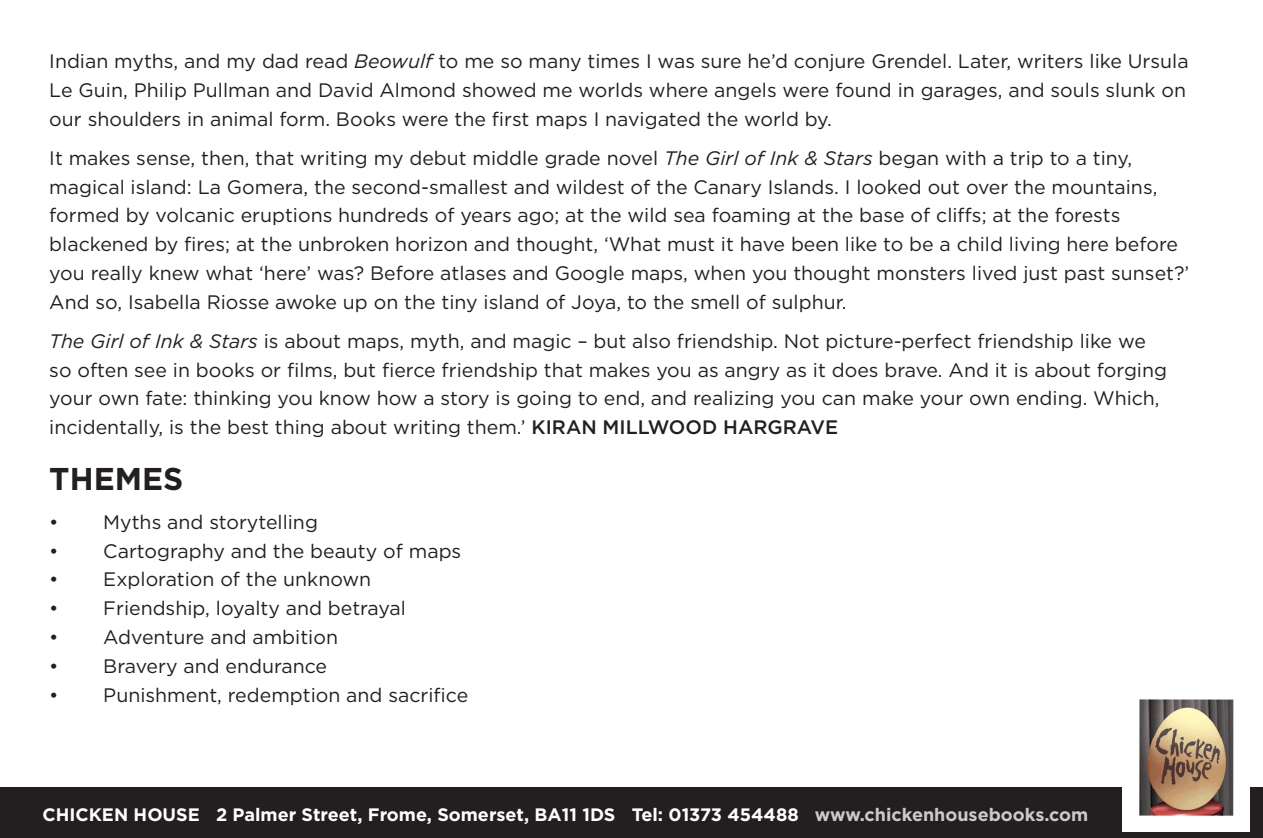
<style>
.page{position:relative;width:1263px;height:838px;background:#fff}
.page>*{position:absolute;margin:0;border:0;box-sizing:border-box;transform-origin:0 0}
.t1{font:700 31.5px "Gotham";color:#231f20}
.t2{font:19.5px/28.8px "Gotham";color:#231f20}
.t3{font:700 18px "Gotham";color:#fff}
.s1{font-style:italic}
.s2{font-weight:500}
.s3{color:#cdc9c8}
</style>
<div class="page">
<div style="left:0;top:787px;width:1263px;height:51px;background:#231f20"></div>
<img style="left:1122px;top:699px;width:127px;height:132px">
<p class="t2" style="left:49px;top:46px;width:1141px">Indian myths, and my dad read <span class="s1">Beowulf</span> to me so many times I was sure he’d conjure Grendel. Later, writers like Ursula<br>Le Guin, Philip Pullman and David Almond showed me worlds where angels were found in garages, and souls slunk on our shoulders in animal form. Books were the first maps I navigated the world by.</p>
<p class="t2" style="left:49px;top:143px;width:1141px">It makes sense, then, that writing my debut middle grade novel <span class="s1">The Girl of Ink &amp; Stars</span> began with a trip to a tiny, magical island: La Gomera, the second-smallest and wildest of the Canary Islands. I looked out over the mountains, formed by volcanic eruptions hundreds of years ago; at the wild sea foaming at the base of cliffs; at the forests blackened by fires; at the unbroken horizon and thought, ‘What must it have been like to be a child living here before you really knew what ‘here’ was? Before atlases and Google maps, when you thought monsters lived just past sunset?’ And so, Isabella Riosse awoke up on the tiny island of Joya, to the smell of sulphur.</p>
<p class="t2" style="left:49px;top:326px;width:1119px"><span class="s1">The Girl of Ink &amp; Stars</span> is about maps, myth, and magic – but also friendship. Not picture-perfect friendship like we so often see in books or films, but fierce friendship that makes you as angry as it does brave. And it is about forging your own fate: thinking you know how a story is going to end, and realizing you can make your own ending. Which, incidentally, is the best thing about writing them.’ <span class="s2">KIRAN MILLWOOD HARGRAVE</span></p>
<p class="t1" style="left:49px;top:458px;width:136px">THEMES</p>
<p class="t2" style="left:49px;top:507px;width:270px">• Myths and storytelling</p>
<p class="t2" style="left:49px;top:536px;width:413px">• Cartography and the beauty of maps</p>
<p class="t2" style="left:49px;top:564px;width:323px">• Exploration of the unknown</p>
<p class="t2" style="left:49px;top:593px;width:358px">• Friendship, loyalty and betrayal</p>
<p class="t2" style="left:49px;top:622px;width:290px">• Adventure and ambition</p>
<p class="t2" style="left:49px;top:651px;width:279px">• Bravery and endurance</p>
<p class="t2" style="left:49px;top:680px;width:420px">• Punishment, redemption and sacrifice</p>
<p class="t3" style="left:43px;top:802px;width:1047px">CHICKEN HOUSE 2 Palmer Street, Frome, Somerset, BA11 1DS Tel: 01373 454488 <span class="s3">www.chickenhousebooks.com</span></p>
</div>
